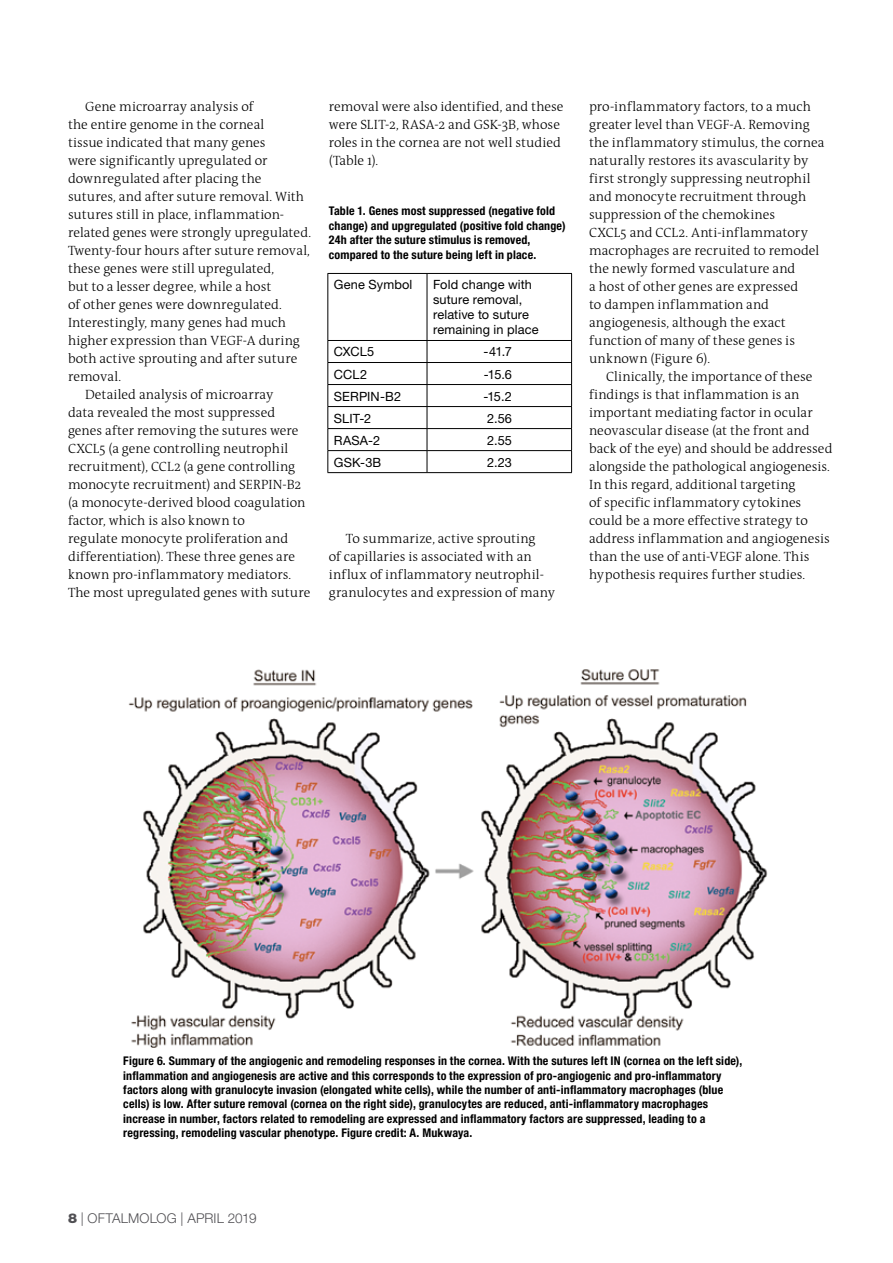
<style>
.page{position:relative;width:893px;height:1263px;background:#fff}
.page>*{position:absolute;margin:0;border:0;box-sizing:border-box;transform-origin:0 0}
.t1{font:300 13.5px/18px "The Antiqua B3";color:#000}
.t2{font:300 13.5px "Helvetica Neue LT";letter-spacing:.01em;color:#504f53}
.t3{font:12.75px/15px "Helvetica Neue LT";letter-spacing:.01em;color:#000}
.t4{font:700 condensed 12px/14.4px "Helvetica Neue LT";letter-spacing:.015em;color:#000}
.s1{font-weight:900}
</style>
<div class="page">
<hr style="left:327px;top:273px;width:100px;height:1px;background:#000">
<hr style="left:327px;top:274px;width:1px;height:66px;background:#000">
<hr style="left:427px;top:273px;width:145px;height:1px;background:#000">
<hr style="left:427px;top:274px;width:1px;height:66px;background:#000">
<hr style="left:571px;top:274px;width:1px;height:66px;background:#000">
<hr style="left:327px;top:340px;width:100px;height:1px;background:#000">
<hr style="left:427px;top:340px;width:145px;height:1px;background:#000">
<hr style="left:327px;top:362px;width:100px;height:1px;background:#000">
<hr style="left:427px;top:362px;width:145px;height:1px;background:#000">
<hr style="left:327px;top:384px;width:100px;height:1px;background:#000">
<hr style="left:427px;top:384px;width:145px;height:1px;background:#000">
<hr style="left:327px;top:406px;width:100px;height:1px;background:#000">
<hr style="left:427px;top:406px;width:145px;height:1px;background:#000">
<hr style="left:327px;top:428px;width:100px;height:1px;background:#000">
<hr style="left:427px;top:428px;width:145px;height:1px;background:#000">
<hr style="left:327px;top:450px;width:100px;height:1px;background:#000">
<svg style="left:327px;top:341px;width:1px;height:131px"></svg>
<hr style="left:427px;top:450px;width:145px;height:1px;background:#000">
<svg style="left:427px;top:341px;width:1px;height:131px"></svg>
<svg style="left:571px;top:341px;width:1px;height:131px"></svg>
<hr style="left:327px;top:472px;width:100px;height:1px;background:#000">
<hr style="left:427px;top:472px;width:145px;height:1px;background:#000">
<img style="left:128px;top:669px;width:640px;height:379px">
<p class="t1" style="left:85px;top:98px;width:170px">Gene microarray analysis of</p>
<p class="t1" style="left:68px;top:116px;width:198px">the entire genome in the corneal</p>
<p class="t1" style="left:68px;top:134px;width:199px">tissue indicated that many genes</p>
<p class="t1" style="left:68px;top:152px;width:201px">were significantly upregulated or</p>
<p class="t1" style="left:68px;top:170px;width:195px">downregulated after placing the</p>
<p class="t1" style="left:68px;top:188px;width:238px">sutures, and after suture removal. With</p>
<p class="t1" style="left:68px;top:206px;width:218px">sutures still in place, inflammation-</p>
<p class="t1" style="left:68px;top:224px;width:244px">related genes were strongly upregulated.</p>
<p class="t1" style="left:68px;top:242px;width:243px">Twenty-four hours after suture removal,</p>
<p class="t1" style="left:68px;top:260px;width:208px">these genes were still upregulated,</p>
<p class="t1" style="left:68px;top:278px;width:205px">but to a lesser degree, while a host</p>
<p class="t1" style="left:68px;top:296px;width:215px">of other genes were downregulated.</p>
<p class="t1" style="left:68px;top:314px;width:220px">Interestingly, many genes had much</p>
<p class="t1" style="left:68px;top:332px;width:233px">higher expression than VEGF-A during</p>
<p class="t1" style="left:68px;top:350px;width:231px">both active sprouting and after suture</p>
<p class="t1" style="left:68px;top:368px;width:55px">removal.</p>
<p class="t1" style="left:85px;top:386px;width:190px">Detailed analysis of microarray</p>
<p class="t1" style="left:68px;top:404px;width:209px">data revealed the most suppressed</p>
<p class="t1" style="left:68px;top:422px;width:232px">genes after removing the sutures were</p>
<p class="t1" style="left:68px;top:440px;width:222px">CXCL5 (a gene controlling neutrophil</p>
<p class="t1" style="left:68px;top:458px;width:229px">recruitment), CCL2 (a gene controlling</p>
<p class="t1" style="left:68px;top:476px;width:235px">monocyte recruitment) and SERPIN-B2</p>
<p class="t1" style="left:68px;top:494px;width:239px">(a monocyte-derived blood coagulation</p>
<p class="t1" style="left:68px;top:512px;width:178px">factor, which is also known to</p>
<p class="t1" style="left:68px;top:530px;width:222px">regulate monocyte proliferation and</p>
<p class="t1" style="left:68px;top:548px;width:229px">differentiation). These three genes are</p>
<p class="t1" style="left:68px;top:566px;width:225px">known pro-inflammatory mediators.</p>
<p class="t1" style="left:68px;top:584px;width:244px">The most upregulated genes with suture</p>
<p class="t1" style="left:329px;top:98px;width:236px">removal were also identified, and these were SLIT-2, RASA-2 and GSK-3B, whose roles in the cornea are not well studied (Table 1).</p>
<p class="t4" style="left:329px;top:204px;width:238px">Table 1. Genes most suppressed (negative fold change) and upgregulated (positive fold change)<br>24h after the suture stimulus is removed, compared to the suture being left in place.</p>
<p class="t3" style="left:334px;top:277px;width:80px">Gene Symbol</p>
<p class="t3" style="left:433px;top:277px;width:107px">Fold change with suture removal, relative to suture remaining in place</p>
<p class="t3" style="left:334px;top:344px;width:42px">CXCL5</p>
<p class="t3" style="left:484px;top:344px;width:30px">-41.7</p>
<p class="t3" style="left:334px;top:366px;width:35px">CCL2</p>
<p class="t3" style="left:484px;top:366px;width:30px">-15.6</p>
<p class="t3" style="left:334px;top:388px;width:69px">SERPIN-B2</p>
<p class="t3" style="left:483px;top:388px;width:30px">-15.2</p>
<p class="t3" style="left:334px;top:410px;width:39px">SLIT-2</p>
<p class="t3" style="left:487px;top:410px;width:26px">2.56</p>
<p class="t3" style="left:334px;top:432px;width:48px">RASA-2</p>
<p class="t3" style="left:487px;top:432px;width:26px">2.55</p>
<p class="t3" style="left:334px;top:454px;width:49px">GSK-3B</p>
<p class="t3" style="left:487px;top:454px;width:26px">2.23</p>
<p class="t1" style="left:329px;top:530px;width:228px;text-indent:17px">To summarize, active sprouting<br>of capillaries is associated with an influx of inflammatory neutrophil&shy;granulocytes and expression of many</p>
<p class="t1" style="left:589px;top:98px;width:237px">pro-inflammatory factors, to a much greater level than VEGF-A. Removing the inflammatory stimulus, the cornea naturally restores its avascularity by first strongly suppressing neutrophil and monocyte recruitment through suppression of the chemokines<br>CXCL5 and CCL2. Anti-inflammatory macrophages are recruited to remodel the newly formed vasculature and<br>a host of other genes are expressed<br>to dampen inflammation and angiogenesis, although the exact function of many of these genes is unknown (Figure 6).</p>
<p class="t1" style="left:589px;top:368px;width:245px;text-indent:17px">Clinically, the importance of these findings is that inflammation is an important mediating factor in ocular neovascular disease (at the front and back of the eye) and should be addressed alongside the pathological angiogenesis.<br>In this regard, additional targeting<br>of specific inflammatory cytokines could be a more effective strategy to address inflammation and angiogenesis than the use of anti-VEGF alone. This hypothesis requires further studies.</p>
<p class="t4" style="left:123px;top:1053px;width:620px">Figure 6. Summary of the angiogenic and remodeling responses in the cornea. With the sutures left IN (cornea on the left side), inflammation and angiogenesis are active and this corresponds to the expression of pro-angiogenic and pro-inflammatory factors along with granulocyte invasion (elongated white cells), while the number of anti-inflammatory macrophages (blue cells) is low. After suture removal (cornea on the right side), granulocytes are reduced, anti-inflammatory macrophages increase in number, factors related to remodeling are expressed and inflammatory factors are suppressed, leading to a regressing, remodeling vascular phenotype. Figure credit: A. Mukwaya.</p>
<p class="t2" style="left:68px;top:1209px;width:190px"><span class="s1">8</span> | OFTALMOLOG | APRIL 2019</p>
</div>
